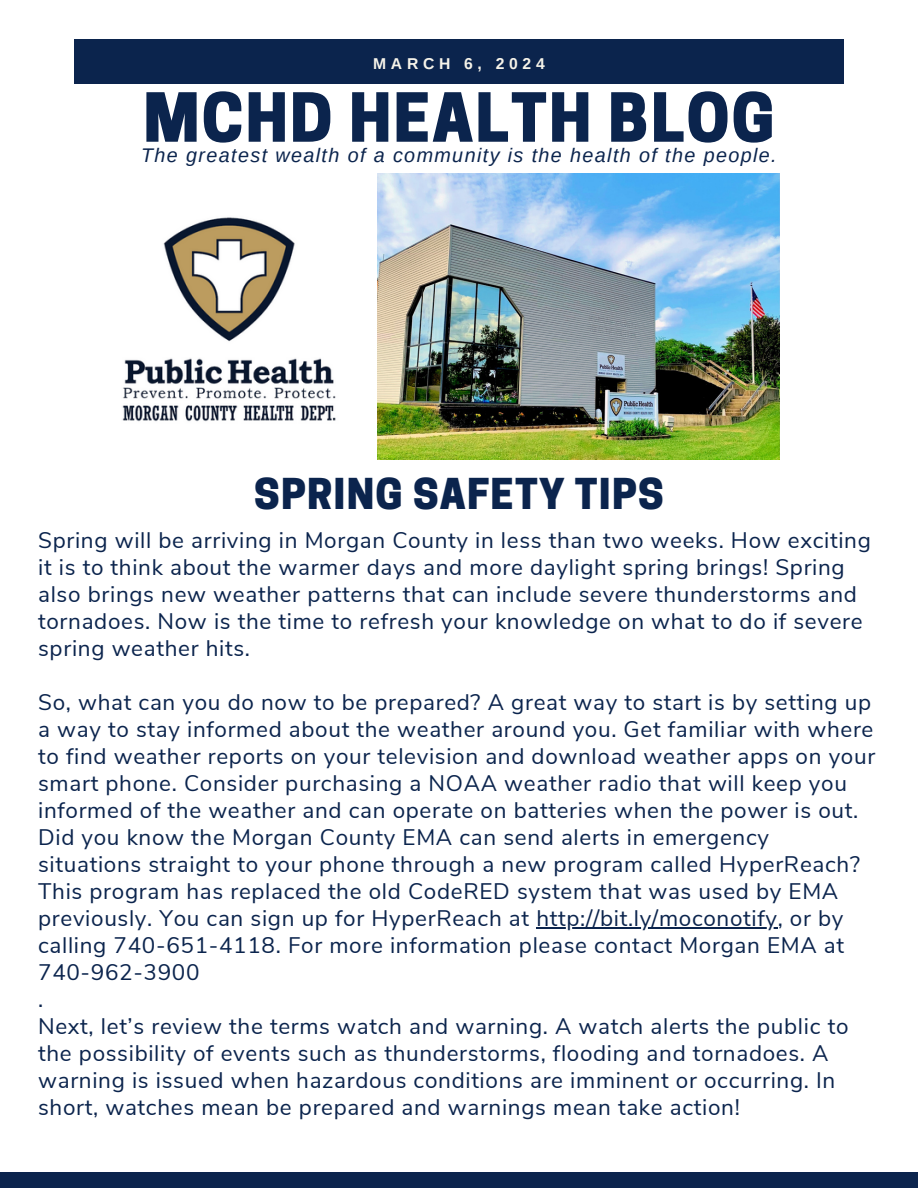
<style>
.page{position:relative;width:918px;height:1188px;background:#fff}
.page>*{position:absolute;margin:0;border:0;box-sizing:border-box;transform-origin:0 0}
.t1{font:800 63.45px "Cooper Hewitt";letter-spacing:.03em;color:#0b244d}
.t2{font:800 39.9px "Cooper Hewitt";letter-spacing:.03em;color:#0b244d}
.t3{font:22.5px/27px "Nunito Sans";letter-spacing:.03em;color:#0b244d}
.t4{font:italic 19.8px "Arimo";letter-spacing:.07em;color:#0b244d}
.t5{font:700 15.75px "Arimo";letter-spacing:.3em;color:#f7f4ea}
</style>
<div class="page">
<div style="left:74px;top:39px;width:770px;height:45px;background:#0b244d"></div>
<div style="left:0;top:1172px;width:918px;height:16px;background:#0b244d"></div>
<img style="left:377px;top:173px;width:403px;height:287px">
<img style="left:122px;top:217px;width:214px;height:205px">
<hr style="left:536px;top:927px;width:242px;height:1px;background:#0b244d">
<p class="t5" style="left:373px;top:55px;width:173px">MARCH 6, 2024</p>
<h4 class="t1" style="left:143px;top:94px;width:633px">MCHD HEALTH BLOG</h4>
<p class="t4" style="left:141px;top:145px;width:637px">The greatest wealth of a community is the health of the people.</p>
<h2 class="t2" style="left:254px;top:480px;width:411px">SPRING SAFETY TIPS</h2>
<h2 class="t3" style="left:38px;top:527px;width:834px">Spring will be arriving in Morgan County in less than two weeks. How exciting it is to think about the warmer days and more daylight spring brings! Spring also brings new weather patterns that can include severe thunderstorms and tornadoes. Now is the time to refresh your knowledge on what to do if severe spring weather hits.</h2>
<h3 class="t3" style="left:38px;top:689px;width:839px">So, what can you do now to be prepared? A great way to start is by setting up a way to stay informed about the weather around you. Get familiar with where to find weather reports on your television and download weather apps on your smart phone. Consider purchasing a NOAA weather radio that will keep you informed of the weather and can operate on batteries when the power is out.<br>Did you know the Morgan County EMA can send alerts in emergency situations straight to your phone through a new program called HyperReach?<br>This program has replaced the old CodeRED system that was used by EMA previously. You can sign up for HyperReach at http://bit.ly/moconotify, or by</h3>
<h3 class="t3" style="left:38px;top:932px;width:812px">calling 740-651-4118. For more information please contact Morgan EMA at 740-962-3900<br>.<br>Next, let’s review the terms watch and warning. A watch alerts the public to the possibility of events such as thunderstorms, flooding and tornadoes. A warning is issued when hazardous conditions are imminent or occurring. In short, watches mean be prepared and warnings mean take action!</h3>
</div>
